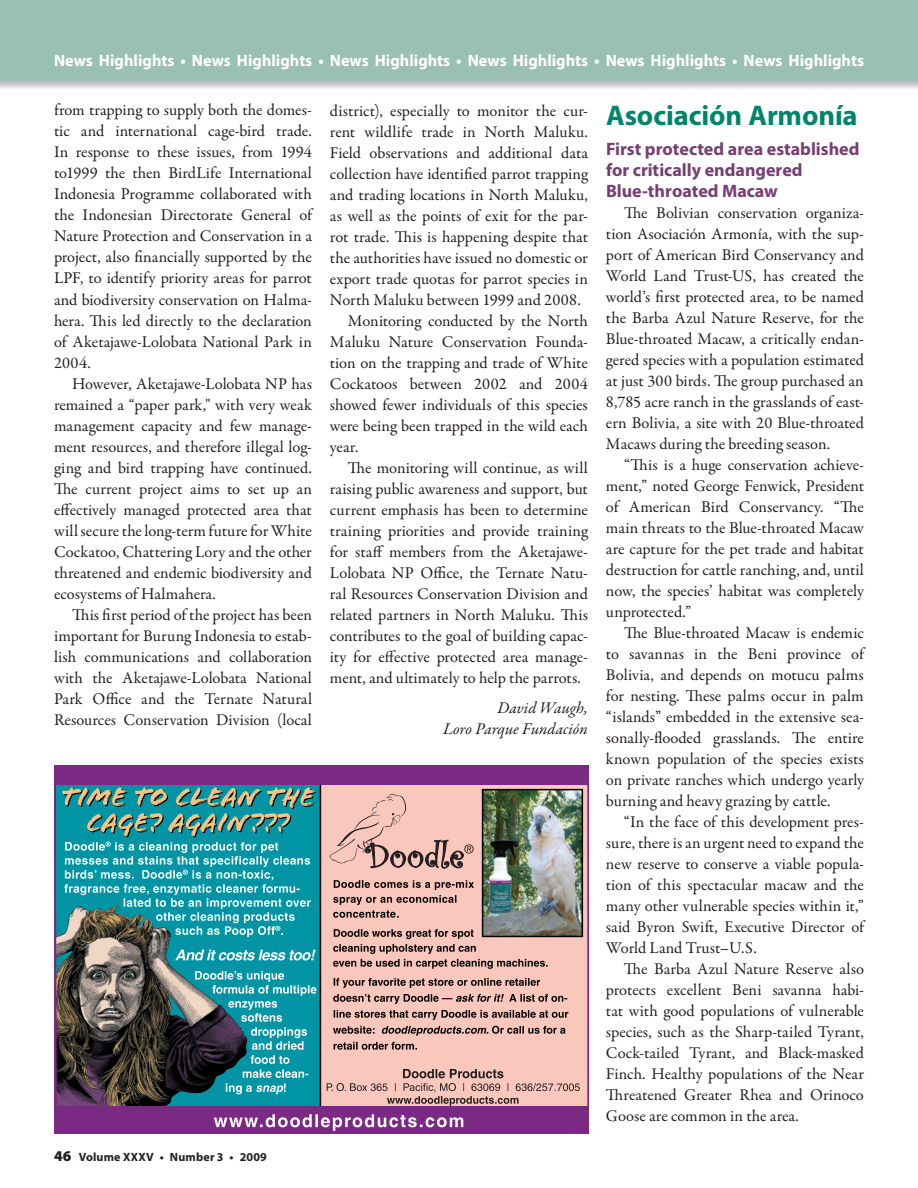
<style>
.page{position:relative;width:918px;height:1188px;background:#fff}
.page>*{position:absolute;margin:0;border:0;box-sizing:border-box;transform-origin:0 0}
.t1{font:700 28.5px "Myriad Pro";letter-spacing:-.005em;color:#00846b}
.t2{font:700 18px/21px "Myriad Pro";color:#763e71}
.t3{font:16.5px "Garamond Premr Pro";color:#231f20}
.t4{font:700 16.5px "Myriad Pro";color:#fff}
.t5{font:italic 16.5px/21px "Garamond Premr Pro";color:#231f20;text-align:right}
.t6{font:700 12px "Myriad Pro";letter-spacing:.015em;color:#231f20}
.s1{font-weight:900;font-size:15px}
</style>
<div class="page">
<div style="left:0;top:0;width:918px;height:81px;background:#9ac0b6"></div>
<img style="left:54px;top:765px;width:534px;height:369px">
<svg style="left:214px;top:1114px;width:249px;height:17px"></svg>
<p class="t4" style="left:54px;top:50px;width:812px">News Highlights • News Highlights • News Highlights • News Highlights • News Highlights • News Highlights</p>
<p class="t3" style="left:54px;top:100px;width:259px">from trapping to supply both the domes-</p>
<p class="t3" style="left:54px;top:121px;width:259px">tic and international cage-bird trade.</p>
<p class="t3" style="left:54px;top:142px;width:259px">In response to these issues, from 1994</p>
<p class="t3" style="left:54px;top:163px;width:259px">to1999 the then BirdLife International</p>
<p class="t3" style="left:54px;top:184px;width:259px">Indonesia Programme collaborated with</p>
<p class="t3" style="left:54px;top:205px;width:260px">the Indonesian Directorate General of</p>
<p class="t3" style="left:54px;top:226px;width:259px">Nature Protection and Conservation in a</p>
<p class="t3" style="left:54px;top:247px;width:259px">project, also financially supported by the</p>
<p class="t3" style="left:54px;top:268px;width:259px">LPF, to identify priority areas for parrot</p>
<p class="t3" style="left:54px;top:289px;width:259px">and biodiversity conservation on Halma-</p>
<p class="t3" style="left:54px;top:310px;width:259px">hera. This led directly to the declaration</p>
<p class="t3" style="left:54px;top:331px;width:259px">of Aketajawe-Lolobata National Park in</p>
<p class="t3" style="left:54px;top:352px;width:38px">2004.</p>
<p class="t3" style="left:72px;top:373px;width:241px">However, Aketajawe-Lolobata NP has</p>
<p class="t3" style="left:54px;top:394px;width:259px">remained a “paper park," with very weak</p>
<p class="t3" style="left:54px;top:415px;width:259px">management capacity and few manage-</p>
<p class="t3" style="left:54px;top:436px;width:259px">ment resources, and therefore illegal log-</p>
<p class="t3" style="left:54px;top:457px;width:259px">ging and bird trapping have continued.</p>
<p class="t3" style="left:54px;top:478px;width:260px">The current project aims to set up an</p>
<p class="t3" style="left:54px;top:499px;width:259px">effectively managed protected area that</p>
<p class="t3" style="left:54px;top:520px;width:259px">will secure the long-term future for White</p>
<p class="t3" style="left:54px;top:541px;width:259px">Cockatoo, Chattering Lory and the other</p>
<p class="t3" style="left:54px;top:562px;width:259px">threatened and endemic biodiversity and</p>
<p class="t3" style="left:54px;top:583px;width:163px">ecosystems of Halmahera.</p>
<p class="t3" style="left:72px;top:604px;width:241px">This first period of the project has been</p>
<p class="t3" style="left:54px;top:625px;width:259px">important for Burung Indonesia to estab-</p>
<p class="t3" style="left:54px;top:646px;width:260px">lish communications and collaboration</p>
<p class="t3" style="left:54px;top:667px;width:259px">with the Aketajawe-Lolobata National</p>
<p class="t3" style="left:54px;top:688px;width:260px">Park Office and the Ternate Natural</p>
<p class="t3" style="left:54px;top:709px;width:260px">Resources Conservation Division (local</p>
<p class="t3" style="left:330px;top:100px;width:260px">district), especially to monitor the cur-</p>
<p class="t3" style="left:330px;top:121px;width:259px">rent wildlife trade in North Maluku.</p>
<p class="t3" style="left:330px;top:142px;width:259px">Field observations and additional data</p>
<p class="t3" style="left:330px;top:163px;width:259px">collection have identified parrot trapping</p>
<p class="t3" style="left:330px;top:184px;width:259px">and trading locations in North Maluku,</p>
<p class="t3" style="left:330px;top:205px;width:259px">as well as the points of exit for the par-</p>
<p class="t3" style="left:330px;top:226px;width:260px">rot trade. This is happening despite that</p>
<p class="t3" style="left:330px;top:247px;width:259px">the authorities have issued no domestic or</p>
<p class="t3" style="left:330px;top:268px;width:259px">export trade quotas for parrot species in</p>
<p class="t3" style="left:330px;top:289px;width:252px">North Maluku between 1999 and 2008.</p>
<p class="t3" style="left:348px;top:310px;width:241px">Monitoring conducted by the North</p>
<p class="t3" style="left:330px;top:331px;width:259px">Maluku Nature Conservation Founda-</p>
<p class="t3" style="left:330px;top:353px;width:259px">tion on the trapping and trade of White</p>
<p class="t3" style="left:330px;top:374px;width:259px">Cockatoos between 2002 and 2004</p>
<p class="t3" style="left:330px;top:395px;width:259px">showed fewer individuals of this species</p>
<p class="t3" style="left:330px;top:416px;width:259px">were being been trapped in the wild each</p>
<p class="t3" style="left:330px;top:437px;width:30px">year.</p>
<p class="t3" style="left:348px;top:458px;width:241px">The monitoring will continue, as will</p>
<p class="t3" style="left:330px;top:479px;width:259px">raising public awareness and support, but</p>
<p class="t3" style="left:330px;top:500px;width:260px">current emphasis has been to determine</p>
<p class="t3" style="left:330px;top:521px;width:259px">training priorities and provide training</p>
<p class="t3" style="left:330px;top:542px;width:259px">for staff members from the Aketajawe-</p>
<p class="t3" style="left:330px;top:563px;width:260px">Lolobata NP Office, the Ternate Natu-</p>
<p class="t3" style="left:330px;top:584px;width:259px">ral Resources Conservation Division and</p>
<p class="t3" style="left:330px;top:605px;width:259px">related partners in North Maluku. This</p>
<p class="t3" style="left:330px;top:626px;width:259px">contributes to the goal of building capac-</p>
<p class="t3" style="left:330px;top:647px;width:259px">ity for effective protected area manage-</p>
<p class="t3" style="left:330px;top:668px;width:252px">ment, and ultimately to help the parrots.</p>
<p class="t5" style="left:443px;top:698px;width:146px">David Waugh,<br>Loro Parque Fundación</p>
<p class="t6" style="left:54px;top:1149px;width:214px"><span class="s1">46</span> Volume XXXV • Number 3 • 2009</p>
<p class="t1" style="left:606px;top:97px;width:253px">Asociación Armonía</p>
<p class="t2" style="left:606px;top:138px;width:255px">First protected area established for critically endangered<br>Blue-throated Macaw</p>
<p class="t3" style="left:624px;top:203px;width:241px">The Bolivian conservation organiza-</p>
<p class="t3" style="left:606px;top:224px;width:259px">tion Asociación Armonía, with the sup-</p>
<p class="t3" style="left:606px;top:245px;width:259px">port of American Bird Conservancy and</p>
<p class="t3" style="left:606px;top:266px;width:259px">World Land Trust-US, has created the</p>
<p class="t3" style="left:606px;top:287px;width:259px">world’s first protected area, to be named</p>
<p class="t3" style="left:606px;top:308px;width:260px">the Barba Azul Nature Reserve, for the</p>
<p class="t3" style="left:606px;top:329px;width:259px">Blue-throated Macaw, a critically endan-</p>
<p class="t3" style="left:606px;top:350px;width:260px">gered species with a population estimated</p>
<p class="t3" style="left:606px;top:371px;width:259px">at just 300 birds. The group purchased an</p>
<p class="t3" style="left:606px;top:392px;width:259px">8,785 acre ranch in the grasslands of east-</p>
<p class="t3" style="left:606px;top:413px;width:260px">ern Bolivia, a site with 20 Blue-throated</p>
<p class="t3" style="left:606px;top:434px;width:226px">Macaws during the breeding season.</p>
<p class="t3" style="left:624px;top:455px;width:242px">“This is a huge conservation achieve-</p>
<p class="t3" style="left:606px;top:476px;width:260px">ment,” noted George Fenwick, President</p>
<p class="t3" style="left:606px;top:497px;width:259px">of American Bird Conservancy. “The</p>
<p class="t3" style="left:606px;top:518px;width:259px">main threats to the Blue-throated Macaw</p>
<p class="t3" style="left:606px;top:539px;width:259px">are capture for the pet trade and habitat</p>
<p class="t3" style="left:606px;top:560px;width:259px">destruction for cattle ranching, and, until</p>
<p class="t3" style="left:606px;top:581px;width:259px">now, the species’ habitat was completely</p>
<p class="t3" style="left:606px;top:602px;width:87px">unprotected.”</p>
<p class="t3" style="left:624px;top:623px;width:241px">The Blue-throated Macaw is endemic</p>
<p class="t3" style="left:606px;top:644px;width:259px">to savannas in the Beni province of</p>
<p class="t3" style="left:606px;top:665px;width:259px">Bolivia, and depends on motucu palms</p>
<p class="t3" style="left:606px;top:686px;width:259px">for nesting. These palms occur in palm</p>
<p class="t3" style="left:606px;top:707px;width:259px">“islands” embedded in the extensive sea-</p>
<p class="t3" style="left:606px;top:728px;width:259px">sonally-flooded grasslands. The entire</p>
<p class="t3" style="left:606px;top:749px;width:259px">known population of the species exists</p>
<p class="t3" style="left:606px;top:770px;width:260px">on private ranches which undergo yearly</p>
<p class="t3" style="left:606px;top:791px;width:226px">burning and heavy grazing by cattle.</p>
<p class="t3" style="left:624px;top:812px;width:241px">“In the face of this development pres-</p>
<p class="t3" style="left:606px;top:833px;width:259px">sure, there is an urgent need to expand the</p>
<p class="t3" style="left:606px;top:854px;width:259px">new reserve to conserve a viable popula-</p>
<p class="t3" style="left:606px;top:875px;width:259px">tion of this spectacular macaw and the</p>
<p class="t3" style="left:606px;top:896px;width:259px">many other vulnerable species within it,”</p>
<p class="t3" style="left:606px;top:917px;width:260px">said Byron Swift, Executive Director of</p>
<p class="t3" style="left:606px;top:938px;width:152px">World Land Trust–U.S.</p>
<p class="t3" style="left:624px;top:959px;width:242px">The Barba Azul Nature Reserve also</p>
<p class="t3" style="left:606px;top:980px;width:259px">protects excellent Beni savanna habi-</p>
<p class="t3" style="left:606px;top:1001px;width:260px">tat with good populations of vulnerable</p>
<p class="t3" style="left:606px;top:1022px;width:259px">species, such as the Sharp-tailed Tyrant,</p>
<p class="t3" style="left:606px;top:1043px;width:259px">Cock-tailed Tyrant, and Black-masked</p>
<p class="t3" style="left:606px;top:1064px;width:260px">Finch. Healthy populations of the Near</p>
<p class="t3" style="left:606px;top:1085px;width:259px">Threatened Greater Rhea and Orinoco</p>
<p class="t3" style="left:606px;top:1106px;width:194px">Goose are common in the area.</p>
</div>
